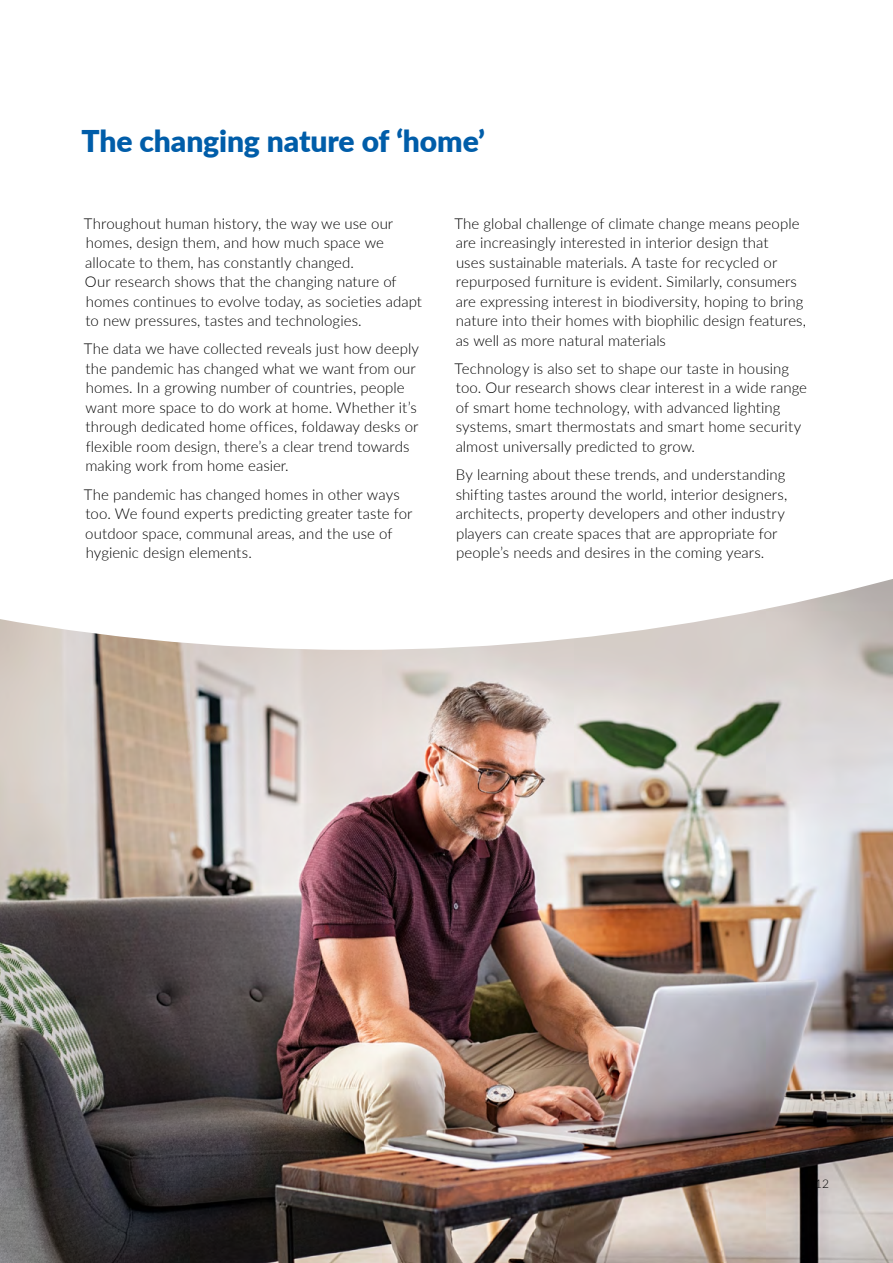
<style>
.page{position:relative;width:893px;height:1263px;background:#fff}
.page>*{position:absolute;margin:0;border:0;box-sizing:border-box;transform-origin:0 0}
.t1{font:900 30px "Lato";letter-spacing:-.005em;color:#005da9}
.t2{font:300 15px/19.5px "Lato";letter-spacing:.005em;color:#000}
.t3{font:300 12px "Lato";color:#000}
</style>
<div class="page">
<img style="left:0;top:650px;width:893px;height:613px">
<svg style="left:0;top:579px;width:893px;height:71px"></svg>
<h1 class="t1" style="left:81px;top:118px;width:405px">The changing nature of ‘home’</h1>
<p class="t2" style="left:84px;top:213px;width:340px">Throughout human history, the way we use our homes, design them, and how much space we allocate to them, has constantly changed.<br>Our research shows that the changing nature of homes continues to evolve today, as societies adapt to new pressures, tastes and technologies.</p>
<p class="t2" style="left:84px;top:339px;width:337px">The data we have collected reveals just how deeply the pandemic has changed what we want from our homes. In a growing number of countries, people want more space to do work at home. Whether it’s through dedicated home offices, foldaway desks or flexible room design, there’s a clear trend towards making work from home easier.</p>
<p class="t2" style="left:84px;top:484px;width:330px">The pandemic has changed homes in other ways too. We found experts predicting greater taste for outdoor space, communal areas, and the use of hygienic design elements.</p>
<p class="t2" style="left:454px;top:213px;width:353px">The global challenge of climate change means people are increasingly interested in interior design that<br>uses sustainable materials. A taste for recycled or repurposed furniture is evident. Similarly, consumers are expressing interest in biodiversity, hoping to bring nature into their homes with biophilic design features, as well as more natural materials</p>
<p class="t2" style="left:454px;top:358px;width:354px">Technology is also set to shape our taste in housing too. Our research shows clear interest in a wide range of smart home technology, with advanced lighting systems, smart thermostats and smart home security almost universally predicted to grow.</p>
<p class="t2" style="left:456px;top:464px;width:333px">By learning about these trends, and understanding shifting tastes around the world, interior designers, architects, property developers and other industry players can create spaces that are appropriate for people’s needs and desires in the coming years.</p>
<p class="t3" style="left:815px;top:1175px;width:16px">12</p>
</div>
